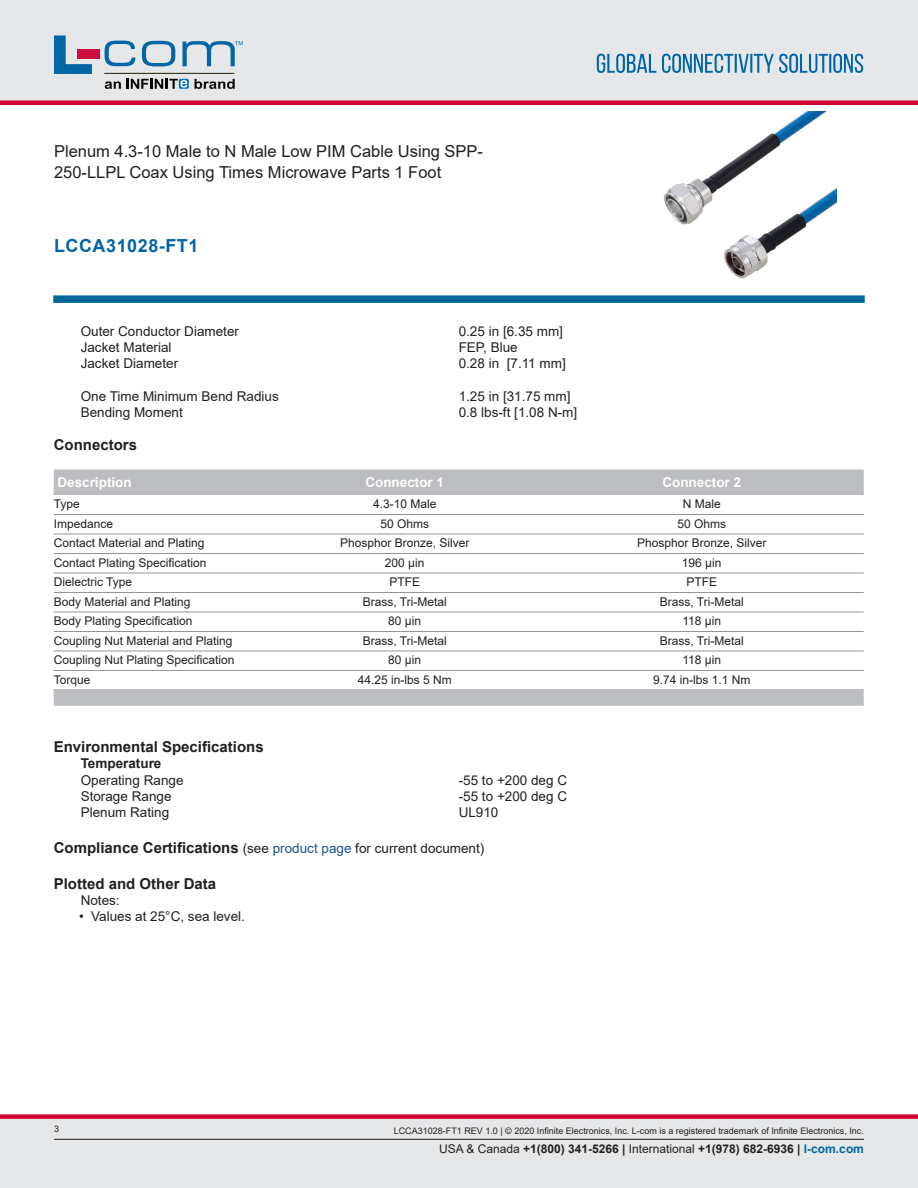
<style>
.page{position:relative;width:918px;height:1188px;background:#fff}
.page>*{position:absolute;margin:0;border:0;box-sizing:border-box;transform-origin:0 0}
.PN{font:700 18px "Arial";letter-spacing:.03em;color:#0065a4}
.Web_Description_Para{font:16.5px/21px "Arial";color:#231f20}
.Head1_for_Compliance{font:700 15px "Arial";color:#231f20}
.Head1{font:700 15px "Arial";color:#231f20}
.Head2{font:700 15px "Arial";color:#231f20}
.Specs_Para{font:13.5px "Arial";color:#231f20}
.LCOM_Table_Header_Lo{font:700 13.5px "Arial";color:#fff}
.Head2_after_Head1{font:700 13.5px "Arial";color:#231f20}
.Table_Body_Connector{font:12px "Arial";color:#231f20}
.t1{font:700 12px "Arial";color:#231f20}
.t2{font:9px "Arial";color:#231f20}
.s1{font-weight:400;font-size:13.5px}
.s2{font-weight:400;font-size:13.5px;color:#1a5392}
.s3{font-weight:400}
.s4{color:#0065a4}
</style>
<div class="page">
<svg style="left:53px;top:295px;width:812px;height:8px;fill:#00669f"></svg>
<img style="left:664px;top:111px;width:172px;height:168px">
<div style="left:54px;top:469px;width:810px;height:26px;background:#bcbdc0"></div>
<hr style="left:54px;top:514px;width:810px;height:1px;background:#939598">
<hr style="left:54px;top:534px;width:810px;height:1px;background:#939598">
<hr style="left:54px;top:553px;width:810px;height:1px;background:#939598">
<hr style="left:54px;top:573px;width:810px;height:1px;background:#939598">
<hr style="left:54px;top:592px;width:810px;height:1px;background:#939598">
<hr style="left:54px;top:612px;width:810px;height:1px;background:#939598">
<hr style="left:54px;top:631px;width:810px;height:1px;background:#939598">
<hr style="left:54px;top:651px;width:810px;height:1px;background:#939598">
<hr style="left:54px;top:670px;width:810px;height:1px;background:#939598">
<div style="left:54px;top:689px;width:810px;height:17px;background:#bcbdc0"></div>
<div style="left:0;top:0;width:918px;height:102px;background:#e6e7e9"></div>
<div style="left:0;top:100px;width:918px;height:5px;background:#c03"></div>
<div style="left:0;top:1119px;width:918px;height:69px;background:#e6e7e9"></div>
<div style="left:0;top:1114px;width:918px;height:5px;background:#c03"></div>
<hr style="left:54px;top:1139px;width:810px;height:1px;background:#231f20">
<hr style="left:104px;top:73px;width:130px;height:1px;background:#1d1b00">
<svg style="left:54px;top:35px;width:38px;height:39px"></svg>
<svg style="left:142px;top:41px;width:33px;height:25px"></svg>
<svg style="left:105px;top:41px;width:30px;height:25px"></svg>
<div style="left:77px;top:49px;width:23px;height:9px;background:#cd0d40"></div>
<svg style="left:179px;top:79px;width:10px;height:10px"></svg>
<svg style="left:127px;top:79px;width:60px;height:10px"></svg>
<svg style="left:195px;top:79px;width:40px;height:10px"></svg>
<svg style="left:105px;top:81px;width:16px;height:8px"></svg>
<svg style="left:183px;top:41px;width:60px;height:25px"></svg>
<svg style="left:597px;top:54px;width:266px;height:19px"></svg>
<h1 class="Web_Description_Para" style="left:54px;top:141px;width:431px">Plenum 4.3-10 Male to N Male Low PIM Cable Using SPP-<br>250-LLPL Coax Using Times Microwave Parts 1 Foot</h1>
<p class="PN" style="left:54px;top:233px;width:146px">LCCA31028-FT1</p>
<p class="Specs_Para" style="left:81px;top:322px;width:160px">Outer Conductor Diameter</p>
<p class="Specs_Para" style="left:459px;top:322px;width:106px">0.25 in [6.35 mm]</p>
<p class="Specs_Para" style="left:81px;top:338px;width:92px">Jacket Material</p>
<p class="Specs_Para" style="left:459px;top:338px;width:61px">FEP, Blue</p>
<p class="Specs_Para" style="left:81px;top:354px;width:99px">Jacket Diameter</p>
<p class="Specs_Para" style="left:459px;top:354px;width:109px">0.28 in [7.11 mm]</p>
<p class="Specs_Para" style="left:81px;top:387px;width:200px">One Time Minimum Bend Radius</p>
<p class="Specs_Para" style="left:459px;top:387px;width:113px">1.25 in [31.75 mm]</p>
<p class="Specs_Para" style="left:81px;top:403px;width:104px">Bending Moment</p>
<p class="Specs_Para" style="left:459px;top:403px;width:120px">0.8 lbs-ft [1.08 N-m]</p>
<p class="Head2" style="left:54px;top:434px;width:85px">Connectors</p>
<p class="LCOM_Table_Header_Lo" style="left:57px;top:472px;width:76px">Description</p>
<p class="LCOM_Table_Header_Lo" style="left:365px;top:472px;width:80px">Connector 1</p>
<p class="LCOM_Table_Header_Lo" style="left:662px;top:472px;width:80px">Connector 2</p>
<p class="Table_Body_Connector" style="left:54px;top:496px;width:28px">Type</p>
<p class="Table_Body_Connector" style="left:373px;top:496px;width:65px">4.3-10 Male</p>
<p class="Table_Body_Connector" style="left:683px;top:496px;width:40px">N Male</p>
<p class="Table_Body_Connector" style="left:54px;top:516px;width:61px">Impedance</p>
<p class="Table_Body_Connector" style="left:380px;top:516px;width:50px">50 Ohms</p>
<p class="Table_Body_Connector" style="left:677px;top:516px;width:50px">50 Ohms</p>
<p class="Table_Body_Connector" style="left:54px;top:535px;width:152px">Contact Material and Plating</p>
<p class="Table_Body_Connector" style="left:340px;top:535px;width:131px">Phosphor Bronze, Silver</p>
<p class="Table_Body_Connector" style="left:637px;top:535px;width:131px">Phosphor Bronze, Silver</p>
<p class="Table_Body_Connector" style="left:54px;top:555px;width:154px">Contact Plating Specification</p>
<p class="Table_Body_Connector" style="left:385px;top:555px;width:41px">200 µin</p>
<p class="Table_Body_Connector" style="left:682px;top:555px;width:41px">196 µin</p>
<p class="Table_Body_Connector" style="left:54px;top:574px;width:80px">Dielectric Type</p>
<p class="Table_Body_Connector" style="left:389px;top:574px;width:32px">PTFE</p>
<p class="Table_Body_Connector" style="left:686px;top:574px;width:32px">PTFE</p>
<p class="Table_Body_Connector" style="left:54px;top:594px;width:138px">Body Material and Plating</p>
<p class="Table_Body_Connector" style="left:363px;top:594px;width:86px">Brass, Tri-Metal</p>
<p class="Table_Body_Connector" style="left:660px;top:594px;width:86px">Brass, Tri-Metal</p>
<p class="Table_Body_Connector" style="left:54px;top:613px;width:140px">Body Plating Specification</p>
<p class="Table_Body_Connector" style="left:388px;top:613px;width:34px">80 µin</p>
<p class="Table_Body_Connector" style="left:682px;top:613px;width:40px">118 µin</p>
<p class="Table_Body_Connector" style="left:54px;top:633px;width:180px">Coupling Nut Material and Plating</p>
<p class="Table_Body_Connector" style="left:363px;top:633px;width:86px">Brass, Tri-Metal</p>
<p class="Table_Body_Connector" style="left:660px;top:633px;width:86px">Brass, Tri-Metal</p>
<p class="Table_Body_Connector" style="left:54px;top:652px;width:182px">Coupling Nut Plating Specification</p>
<p class="Table_Body_Connector" style="left:388px;top:652px;width:34px">80 µin</p>
<p class="Table_Body_Connector" style="left:682px;top:652px;width:40px">118 µin</p>
<p class="Table_Body_Connector" style="left:54px;top:672px;width:38px">Torque</p>
<p class="Table_Body_Connector" style="left:358px;top:672px;width:96px">44.25 in-lbs 5 Nm</p>
<p class="Table_Body_Connector" style="left:653px;top:672px;width:99px">9.74 in-lbs 1.1 Nm</p>
<p class="Head1" style="left:54px;top:736px;width:212px">Environmental Specifications</p>
<p class="Head2_after_Head1" style="left:81px;top:754px;width:82px">Temperature</p>
<p class="Specs_Para" style="left:81px;top:771px;width:104px">Operating Range</p>
<p class="Specs_Para" style="left:459px;top:771px;width:110px">-55 to +200 deg C</p>
<p class="Specs_Para" style="left:81px;top:787px;width:92px">Storage Range</p>
<p class="Specs_Para" style="left:459px;top:787px;width:110px">-55 to +200 deg C</p>
<p class="Specs_Para" style="left:81px;top:803px;width:90px">Plenum Rating</p>
<p class="Specs_Para" style="left:459px;top:803px;width:41px">UL910</p>
<p class="Head1_for_Compliance" style="left:54px;top:837px;width:432px">Compliance Certifications <span class="s1">(see</span> <span class="s2">product page</span> <span class="s1">for current document)</span></p>
<p class="Head1_for_Compliance" style="left:54px;top:873px;width:164px">Plotted and Other Data</p>
<p class="Specs_Para" style="left:81px;top:891px;width:41px">Notes:</p>
<p class="Specs_Para" style="left:79px;top:907px;width:167px">• Values at 25°C, sea level.</p>
<p class="t2" style="left:54px;top:1123px;width:7px">3</p>
<p class="t2" style="left:394px;top:1125px;width:472px">LCCA31028-FT1 REV 1.0 | © 2020 Infinite Electronics, Inc. L-com is a registered trademark of Infinite Electronics, Inc.</p>
<p class="t1" style="left:439px;top:1140px;width:426px"><span class="s3">USA &amp; Canada</span> +1(800) 341-5266 | <span class="s3">International</span> +1(978) 682-6936 | <span class="s4">l-com.com</span></p>
</div>
